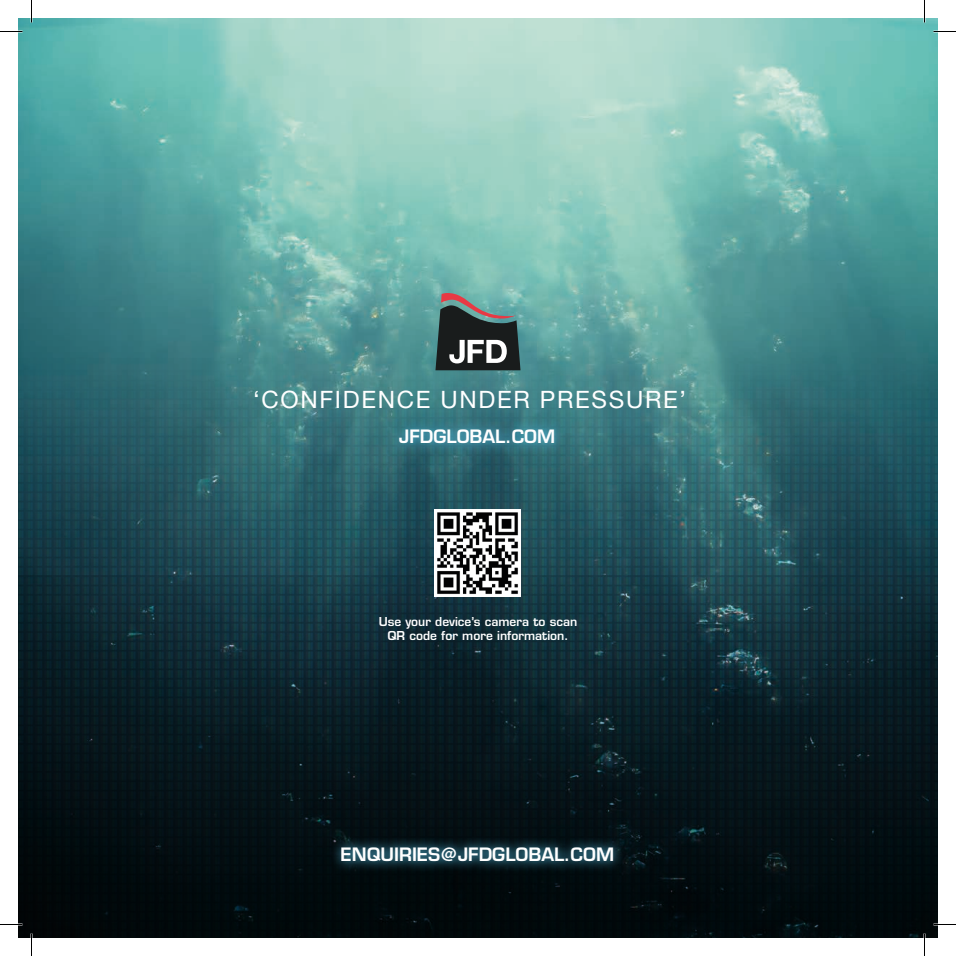
<style>
.page{position:relative;width:956px;height:956px;background:#fff}
.page>*{position:absolute;margin:0;border:0;box-sizing:border-box;transform-origin:0 0}
.t1{font:24px "Helvetica Neue LT Pro";letter-spacing:.07em;color:#fff}
.t2{font:600 18px "Eurostile LT Std";color:#fff}
.t3{font:600 12px/14.4px "Eurostile LT Std";color:#fff;text-align:center}
</style>
<div class="page">
<img style="left:19px;top:20px;width:918px;height:556px">
<svg style="left:435px;top:293px;width:85px;height:77px;background:#515d5d"></svg>
<svg style="left:19px;top:576px;width:918px;height:361px;background:#081a21"></svg>
<div style="left:388px;top:418px;width:178px;height:37px;background:#55c2e8;opacity:.53"></div>
<div style="left:330px;top:836px;width:294px;height:37px;background:#55c2e8;opacity:.56"></div>
<img style="left:434px;top:510px;width:86px;height:86px">
<hr style="left:0;top:923px;width:22px;height:2px;background:#fff">
<hr style="left:933px;top:923px;width:23px;height:2px;background:#fff">
<hr style="left:923px;top:0;width:2px;height:23px;background:#fff">
<hr style="left:923px;top:933px;width:2px;height:23px;background:#fff">
<svg style="left:0;top:31px;width:22px;height:1px"></svg>
<svg style="left:933px;top:31px;width:23px;height:1px"></svg>
<svg style="left:0;top:924px;width:22px;height:1px"></svg>
<svg style="left:933px;top:924px;width:23px;height:1px"></svg>
<svg style="left:31px;top:0;width:1px;height:23px"></svg>
<svg style="left:31px;top:933px;width:1px;height:23px"></svg>
<svg style="left:924px;top:0;width:1px;height:23px"></svg>
<svg style="left:924px;top:933px;width:1px;height:23px"></svg>
<p class="t1" style="left:253px;top:385px;width:434px">‘CONFIDENCE UNDER PRESSURE’</p>
<p class="t2" style="left:399px;top:425px;width:158px">JFDGLOBAL.COM</p>
<p class="t3" style="left:379px;top:614px;width:200px">Use your device’s camera to scan<br>QR code for more information.</p>
<p class="t2" style="left:341px;top:844px;width:275px">ENQUIRIES@JFDGLOBAL.COM</p>
</div>
